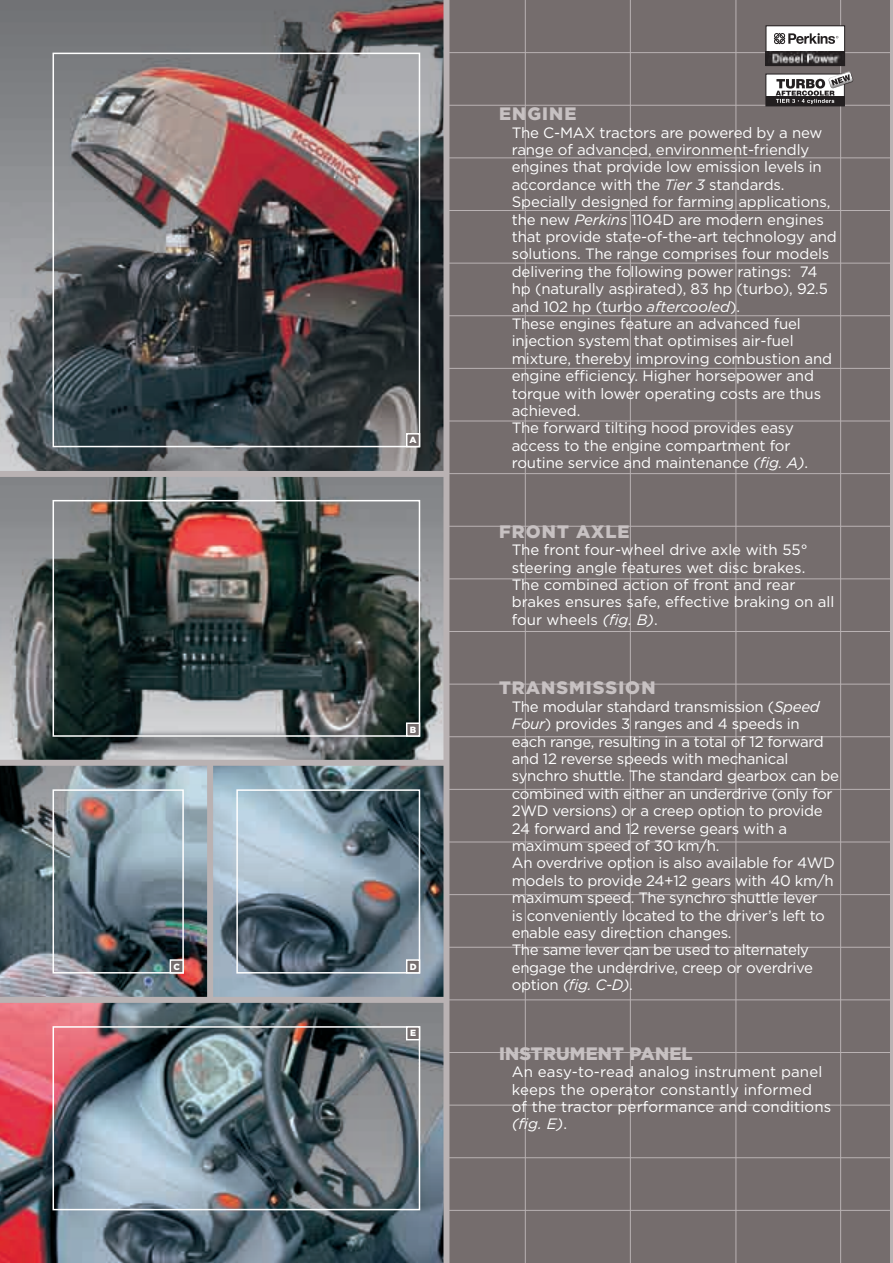
<style>
.page{position:relative;width:893px;height:1263px;background:#fff}
.page>*{position:absolute;margin:0;border:0;box-sizing:border-box;transform-origin:0 0}
.t1{font:900 18px "Gotham";letter-spacing:.06em;color:#c7c1c2}
.t2{font:900 18px "Gotham";letter-spacing:.01em;color:#c7c1c2}
.t3{font:15px/17.4px "Gotham";letter-spacing:-.02em;color:#fff}
.t4{font:15px/17.4px "Gotham";color:#fff}
.t5{font:15px/17.4px "Gotham";letter-spacing:.01em;color:#fff}
.t6{font:900 9px "Gotham";color:#fff}
.s1{font-style:italic}
</style>
<div class="page">
<img style="left:0;top:477px;width:443px;height:283px">
<img style="left:0;top:766px;width:207px;height:231px">
<svg style="left:213px;top:766px;width:230px;height:231px"></svg>
<img style="left:0;top:1003px;width:443px;height:260px">
<img style="left:0;top:0;width:443px;height:471px">
<div style="left:446px;top:0;width:447px;height:1263px;background:#756d6d"></div>
<hr style="left:446px;top:210px;width:447px;height:1px;background:#b9b2b3">
<hr style="left:446px;top:105px;width:447px;height:1px;background:#b9b2b3">
<hr style="left:446px;top:52px;width:447px;height:1px;background:#b9b2b3">
<hr style="left:446px;top:158px;width:447px;height:1px;background:#b9b2b3">
<hr style="left:446px;top:263px;width:447px;height:1px;background:#b9b2b3">
<hr style="left:446px;top:368px;width:447px;height:1px;background:#b9b2b3">
<hr style="left:446px;top:473px;width:447px;height:1px;background:#b9b2b3">
<hr style="left:446px;top:579px;width:447px;height:1px;background:#b9b2b3">
<hr style="left:446px;top:684px;width:447px;height:1px;background:#b9b2b3">
<hr style="left:446px;top:789px;width:447px;height:1px;background:#b9b2b3">
<hr style="left:446px;top:894px;width:447px;height:1px;background:#b9b2b3">
<hr style="left:446px;top:999px;width:447px;height:1px;background:#b9b2b3">
<hr style="left:446px;top:1105px;width:447px;height:1px;background:#b9b2b3">
<hr style="left:446px;top:315px;width:447px;height:1px;background:#b9b2b3">
<hr style="left:525px;top:0;width:1px;height:1263px;background:#b9b2b3">
<hr style="left:630px;top:0;width:1px;height:1263px;background:#b9b2b3">
<hr style="left:736px;top:0;width:1px;height:1263px;background:#b9b2b3">
<hr style="left:840px;top:0;width:1px;height:1263px;background:#b9b2b3">
<hr style="left:446px;top:421px;width:447px;height:1px;background:#b9b2b3">
<hr style="left:446px;top:526px;width:447px;height:1px;background:#b9b2b3">
<hr style="left:446px;top:631px;width:447px;height:1px;background:#b9b2b3">
<hr style="left:446px;top:736px;width:447px;height:1px;background:#b9b2b3">
<hr style="left:446px;top:842px;width:447px;height:1px;background:#b9b2b3">
<hr style="left:446px;top:947px;width:447px;height:1px;background:#b9b2b3">
<hr style="left:446px;top:1052px;width:447px;height:1px;background:#b9b2b3">
<hr style="left:446px;top:1157px;width:447px;height:1px;background:#b9b2b3">
<hr style="left:446px;top:1210px;width:447px;height:1px;background:#b9b2b3">
<div style="left:53px;top:53px;width:367px;height:394px;border:2px solid #fff"></div>
<div style="left:53px;top:500px;width:367px;height:237px;border:2px solid #fff"></div>
<div style="left:53px;top:789px;width:131px;height:184px;border:2px solid #fff"></div>
<div style="left:53px;top:1026px;width:367px;height:184px;border:2px solid #fff"></div>
<hr style="left:890px;top:0;width:3px;height:1263px;background:#b9b2b3">
<div style="left:0;top:471px;width:446px;height:6px;background:#b9b2b3"></div>
<div style="left:0;top:760px;width:446px;height:6px;background:#b9b2b3"></div>
<div style="left:0;top:997px;width:446px;height:6px;background:#b9b2b3"></div>
<div style="left:443px;top:0;width:6px;height:1263px;background:#b9b2b3"></div>
<div style="left:236px;top:789px;width:184px;height:184px;border:2px solid #fff"></div>
<div style="left:207px;top:763px;width:6px;height:237px;background:#b9b2b3"></div>
<div style="left:407px;top:434px;width:12px;height:13px;background:#756d6d"></div>
<div style="left:406px;top:433px;width:14px;height:14px;border:2px solid #fff"></div>
<div style="left:407px;top:723px;width:12px;height:13px;background:#756d6d"></div>
<div style="left:406px;top:722px;width:14px;height:15px;border:2px solid #fff"></div>
<div style="left:170px;top:960px;width:13px;height:13px;background:#756d6d"></div>
<div style="left:170px;top:959px;width:14px;height:14px;border:2px solid #fff"></div>
<div style="left:407px;top:960px;width:12px;height:13px;background:#756d6d"></div>
<div style="left:406px;top:959px;width:14px;height:14px;border:2px solid #fff"></div>
<div style="left:407px;top:1027px;width:12px;height:13px;background:#756d6d"></div>
<div style="left:406px;top:1026px;width:14px;height:14px;border:2px solid #fff"></div>
<div style="left:766px;top:26px;width:79px;height:40px;background:#fff"></div>
<img style="left:765px;top:52px;width:78px;height:14px">
<div style="left:766px;top:26px;width:79px;height:40px;border:1px solid #231f20"></div>
<svg style="left:774px;top:33px;width:64px;height:11px"></svg>
<div style="left:766px;top:74px;width:78px;height:32px;background:#fff"></div>
<div style="left:766px;top:97px;width:78px;height:9px;background:#231f20"></div>
<div style="left:766px;top:74px;width:79px;height:32px;border:1px solid #231f20"></div>
<svg style="left:776px;top:68px;width:78px;height:36px"></svg>
<p class="t6" style="left:409px;top:435px;width:9px">a</p>
<p class="t6" style="left:410px;top:724px;width:8px">b</p>
<p class="t6" style="left:173px;top:961px;width:7px">c</p>
<p class="t6" style="left:410px;top:961px;width:8px">d</p>
<p class="t6" style="left:410px;top:1028px;width:8px">E</p>
<p class="t1" style="left:499px;top:103px;width:79px">ENGINE</p>
<p class="t3" style="left:512px;top:123px;width:327px">The C-MAX tractors are powered by a new range of advanced, environment-friendly engines that provide low emission levels in accordance with the <span class="s1">Tier 3</span> standards.<br>Specially designed for farming applications, the new <span class="s1">Perkins</span> 1104D are modern engines that provide state-of-the-art technology and solutions. The range comprises four models delivering the following power ratings: 74 hp (naturally aspirated), 83 hp (turbo), 92.5 and 102 hp (turbo <span class="s1">aftercooled</span>).<br>These engines feature an advanced fuel injection system that optimises air-fuel mixture, thereby improving combustion and engine efficiency. Higher horsepower and torque with lower operating costs are thus achieved.<br>The forward tilting hood provides easy access to the engine compartment for routine service and maintenance <span class="s1">(fig. A)</span>.</p>
<p class="t1" style="left:499px;top:521px;width:132px">FRONT AXLE</p>
<p class="t4" style="left:512px;top:541px;width:324px">The front four-wheel drive axle with 55° steering angle features wet disc brakes.<br>The combined action of front and rear brakes ensures safe, effective braking on all four wheels <span class="s1">(fig. B)</span>.</p>
<p class="t1" style="left:499px;top:678px;width:158px">TRANSMISSION</p>
<p class="t3" style="left:512px;top:697px;width:329px">The modular standard transmission (<span class="s1">Speed Four</span>) provides 3 ranges and 4 speeds in<br>each range, resulting in a total of 12 forward and 12 reverse speeds with mechanical synchro shuttle. The standard gearbox can be combined with either an underdrive (only for 2WD versions) or a creep option to provide 24 forward and 12 reverse gears with a maximum speed of 30 km/h.<br>An overdrive option is also available for 4WD models to provide 24+12 gears with 40 km/h maximum speed. The synchro shuttle lever<br>is conveniently located to the driver’s left to enable easy direction changes.<br>The same lever can be used to alternately engage the underdrive, creep or overdrive option <span class="s1">(fig. C-D)</span>.</p>
<p class="t2" style="left:499px;top:1043px;width:195px">INSTRUMENT PANEL</p>
<p class="t5" style="left:512px;top:1063px;width:321px">An easy-to-read analog instrument panel keeps the operator constantly informed of the tractor performance and conditions <span class="s1">(fig. E)</span>.</p>
</div>
